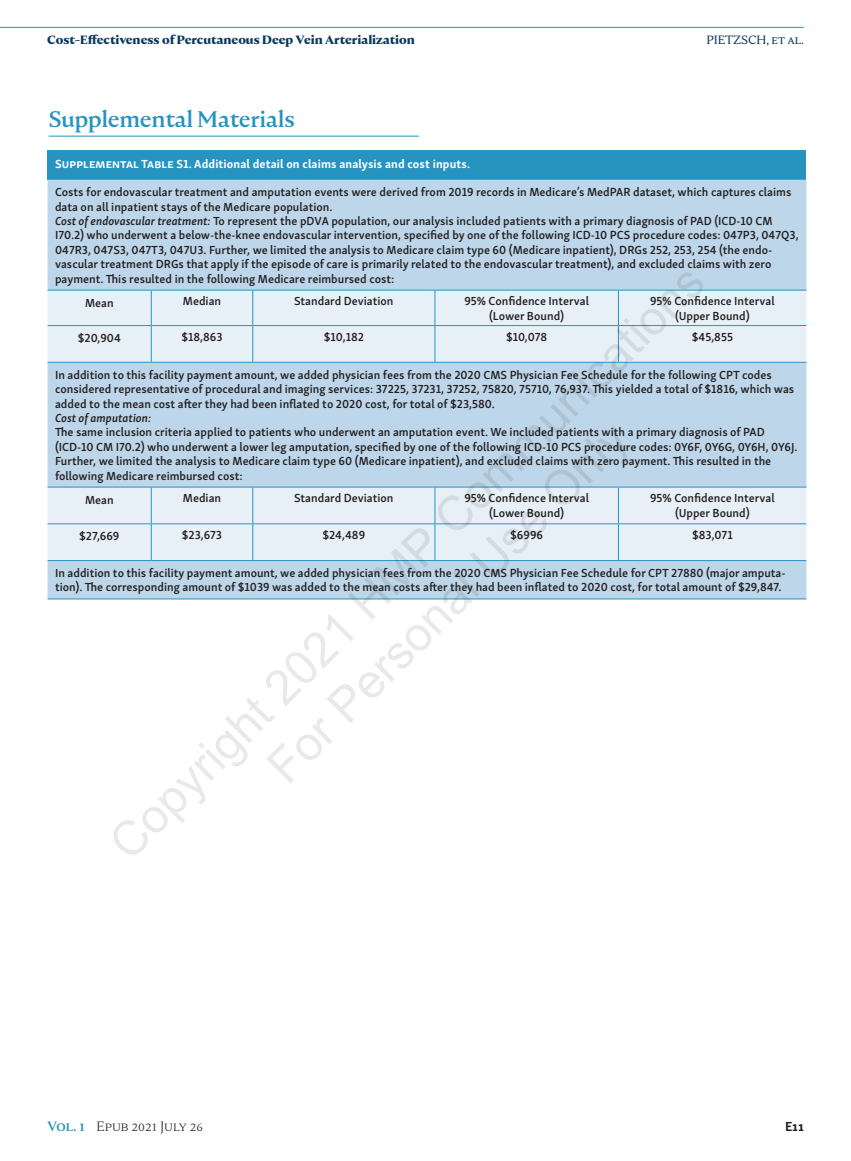
<style>
.page{position:relative;width:851px;height:1161px;background:#fff}
.page>*{position:absolute;margin:0;border:0;box-sizing:border-box;transform-origin:0 0}
.t1{font:48px/57.6px "Arial";color:rgb(0 0 0/.09);text-align:center}
.JCLI_Article_Subhead{font:500 22.5px "Nocturne Serif";letter-spacing:-.015em;color:#2693c1}
.t2{font:300 13.5px "Nocturne Serif";color:#231f20}
.t3{font:700 13.5px "Skolar Sans Latn";color:#231f20}
.JCLI_Table_Body{font:600 12px/14.4px "Skolar Sans Latn";color:#231f20}
.JCLI_Table_Column_He{font:600 12px/14.4px "Skolar Sans Latn";color:#231f20}
.JCLI_Table_Footnotes{font:600 12px/14.4px "Skolar Sans Latn";color:#231f20}
.JCLI_Table_Header{font:700 12px "Skolar Sans Latn";letter-spacing:.01em;color:#fff}
.t4{font:700 12px "Nocturne Serif";letter-spacing:-.005em;color:#083a5e}
.JCLI_Table_Body-2{font:italic 600 12px "Skolar Sans Latn";color:#231f20}
.t5{font:12px "Nocturne Serif";letter-spacing:-.005em;color:#083a5e}
.s1{font-style:italic}
.s2{font-weight:500;color:#2693c1}
</style>
<div class="page">
<hr style="left:0;top:27px;width:803px;height:1px;background:#2693c1">
<hr style="left:49px;top:136px;width:370px;height:1px;background:#2693c1">
<div style="left:48px;top:150px;width:758px;height:30px;background:#2693c1"></div>
<div style="left:48px;top:180px;width:758px;height:419px;background:#bed6e9"></div>
<svg style="left:48px;top:291px;width:758px;height:269px;background:#d3e3f0"></svg>
<hr style="left:48px;top:325px;width:103px;height:1px;background:#2693c1">
<hr style="left:253px;top:325px;width:182px;height:1px;background:#2693c1">
<hr style="left:618px;top:325px;width:188px;height:1px;background:#2693c1">
<hr style="left:48px;top:523px;width:103px;height:1px;background:#2693c1">
<hr style="left:253px;top:523px;width:182px;height:1px;background:#2693c1">
<hr style="left:618px;top:523px;width:188px;height:1px;background:#2693c1">
<hr style="left:48px;top:560px;width:103px;height:1px;background:#2693c1">
<hr style="left:253px;top:560px;width:182px;height:1px;background:#2693c1">
<hr style="left:618px;top:560px;width:188px;height:1px;background:#2693c1">
<hr style="left:48px;top:290px;width:103px;height:1px;background:#2693c1">
<hr style="left:253px;top:290px;width:182px;height:1px;background:#2693c1">
<hr style="left:618px;top:290px;width:188px;height:1px;background:#2693c1">
<hr style="left:151px;top:290px;width:102px;height:1px;background:#2693c1">
<hr style="left:151px;top:291px;width:1px;height:34px;background:#2693c1">
<hr style="left:252px;top:291px;width:1px;height:34px;background:#2693c1">
<hr style="left:151px;top:325px;width:102px;height:1px;background:#2693c1">
<hr style="left:151px;top:326px;width:1px;height:36px;background:#2693c1">
<hr style="left:252px;top:326px;width:1px;height:36px;background:#2693c1">
<hr style="left:435px;top:290px;width:183px;height:1px;background:#2693c1">
<hr style="left:434px;top:291px;width:1px;height:34px;background:#2693c1">
<hr style="left:618px;top:291px;width:1px;height:34px;background:#2693c1">
<hr style="left:435px;top:325px;width:183px;height:1px;background:#2693c1">
<hr style="left:434px;top:326px;width:1px;height:36px;background:#2693c1">
<hr style="left:618px;top:326px;width:1px;height:36px;background:#2693c1">
<hr style="left:48px;top:362px;width:103px;height:1px;background:#2693c1">
<hr style="left:151px;top:362px;width:102px;height:1px;background:#2693c1">
<hr style="left:253px;top:362px;width:182px;height:1px;background:#2693c1">
<hr style="left:435px;top:362px;width:183px;height:1px;background:#2693c1">
<hr style="left:618px;top:362px;width:188px;height:1px;background:#2693c1">
<hr style="left:48px;top:487px;width:103px;height:1px;background:#2693c1">
<hr style="left:253px;top:487px;width:182px;height:1px;background:#2693c1">
<hr style="left:618px;top:487px;width:188px;height:1px;background:#2693c1">
<hr style="left:151px;top:487px;width:102px;height:1px;background:#2693c1">
<hr style="left:151px;top:487px;width:1px;height:36px;background:#2693c1">
<hr style="left:252px;top:487px;width:1px;height:36px;background:#2693c1">
<hr style="left:151px;top:523px;width:102px;height:1px;background:#2693c1">
<hr style="left:151px;top:524px;width:1px;height:36px;background:#2693c1">
<hr style="left:252px;top:524px;width:1px;height:36px;background:#2693c1">
<hr style="left:151px;top:560px;width:102px;height:1px;background:#2693c1">
<hr style="left:435px;top:487px;width:183px;height:1px;background:#2693c1">
<hr style="left:434px;top:487px;width:1px;height:36px;background:#2693c1">
<hr style="left:618px;top:487px;width:1px;height:36px;background:#2693c1">
<hr style="left:435px;top:523px;width:183px;height:1px;background:#2693c1">
<hr style="left:434px;top:524px;width:1px;height:36px;background:#2693c1">
<hr style="left:618px;top:524px;width:1px;height:36px;background:#2693c1">
<hr style="left:435px;top:560px;width:183px;height:1px;background:#2693c1">
<hr style="left:48px;top:599px;width:103px;height:1px;background:#2693c1">
<hr style="left:151px;top:599px;width:102px;height:1px;background:#2693c1">
<hr style="left:253px;top:599px;width:182px;height:1px;background:#2693c1">
<hr style="left:435px;top:599px;width:183px;height:1px;background:#2693c1">
<hr style="left:618px;top:599px;width:188px;height:1px;background:#2693c1">
<p class="t4" style="left:47px;top:32px;width:369px">Cost-Effectiveness of Percutaneous Deep Vein Arterialization</p>
<p class="t5" style="left:706px;top:32px;width:99px">PIETZSCH, et al.</p>
<p class="JCLI_Article_Subhead" style="left:49px;top:104px;width:248px">Supplemental Materials</p>
<p class="JCLI_Table_Header" style="left:55px;top:154px;width:416px">Supplemental Table S1. Additional detail on claims analysis and cost inputs.</p>
<p class="JCLI_Table_Column_He" style="left:55px;top:184px;width:738px">Costs for endovascular treatment and amputation events were derived from 2019 records in Medicare’s MedPAR dataset, which captures claims data on all inpatient stays of the Medicare population.</p>
<p class="JCLI_Table_Column_He" style="left:55px;top:213px;width:745px"><span class="s1">Cost of endovascular treatment:</span> To represent the pDVA population, our analysis included patients with a primary diagnosis of PAD (ICD-10 CM I70.2) who underwent a below-the-knee endovascular intervention, specified by one of the following ICD-10 PCS procedure codes: 047P3, 047Q3, 047R3, 047S3, 047T3, 047U3. Further, we limited the analysis to Medicare claim type 60 (Medicare inpatient), DRGs 252, 253, 254 (the endo&shy;vascular treatment DRGs that apply if the episode of care is primarily related to the endovascular treatment), and excluded claims with zero payment. This resulted in the following Medicare reimbursed cost:</p>
<p class="JCLI_Table_Body" style="left:85px;top:294px;width:30px">Mean</p>
<p class="JCLI_Table_Body" style="left:183px;top:293px;width:40px">Median</p>
<p class="JCLI_Table_Body" style="left:294px;top:293px;width:101px">Standard Deviation</p>
<p class="JCLI_Table_Body" style="left:464px;top:293px;width:126px">95% Confidence Interval</p>
<p class="JCLI_Table_Body" style="left:489px;top:307px;width:77px">(Lower Bound)</p>
<h1 class="t1" style="left:98px;top:830px;width:818px;rotate:-45deg">Copyright 2021 HMP Communications<br>For Personal Use Only</h1>
<p class="JCLI_Table_Body" style="left:650px;top:293px;width:126px">95% Confidence Interval</p>
<p class="JCLI_Table_Body" style="left:675px;top:307px;width:76px">(Upper Bound)</p>
<p class="JCLI_Table_Body" style="left:78px;top:330px;width:44px">$20,904</p>
<p class="JCLI_Table_Body" style="left:181px;top:328px;width:43px">$18,863</p>
<p class="JCLI_Table_Body" style="left:324px;top:328px;width:42px">$10,182</p>
<p class="JCLI_Table_Body" style="left:506px;top:328px;width:43px">$10,078</p>
<p class="JCLI_Table_Body" style="left:691px;top:328px;width:43px">$45,855</p>
<p class="JCLI_Table_Body" style="left:55px;top:366px;width:740px">In addition to this facility payment amount, we added physician fees from the 2020 CMS Physician Fee Schedule for the following CPT codes considered representative of procedural and imaging services: 37225, 37231, 37252, 75820, 75710, 76,937. This yielded a total of $1816, which was added to the mean cost after they had been inflated to 2020 cost, for total of $23,580.</p>
<p class="JCLI_Table_Body-2" style="left:55px;top:409px;width:98px">Cost of amputation:</p>
<p class="JCLI_Table_Body" style="left:55px;top:424px;width:744px">The same inclusion criteria applied to patients who underwent an amputation event. We included patients with a primary diagnosis of PAD (ICD-10 CM I70.2) who underwent a lower leg amputation, specified by one of the following ICD-10 PCS procedure codes: 0Y6F, 0Y6G, 0Y6H, 0Y6J.<br>Further, we limited the analysis to Medicare claim type 60 (Medicare inpatient), and excluded claims with zero payment. This resulted in the following Medicare reimbursed cost:</p>
<p class="JCLI_Table_Body" style="left:85px;top:491px;width:30px">Mean</p>
<p class="JCLI_Table_Body" style="left:183px;top:490px;width:40px">Median</p>
<p class="JCLI_Table_Body" style="left:294px;top:490px;width:101px">Standard Deviation</p>
<p class="JCLI_Table_Body" style="left:464px;top:490px;width:126px">95% Confidence Interval</p>
<p class="JCLI_Table_Body" style="left:489px;top:504px;width:77px">(Lower Bound)</p>
<p class="JCLI_Table_Body" style="left:650px;top:490px;width:126px">95% Confidence Interval</p>
<p class="JCLI_Table_Body" style="left:675px;top:504px;width:76px">(Upper Bound)</p>
<p class="JCLI_Table_Body" style="left:79px;top:528px;width:42px">$27,669</p>
<p class="JCLI_Table_Body" style="left:182px;top:527px;width:42px">$23,673</p>
<p class="JCLI_Table_Body" style="left:322px;top:527px;width:44px">$24,489</p>
<p class="JCLI_Table_Body" style="left:510px;top:527px;width:34px">$6996</p>
<p class="JCLI_Table_Body" style="left:692px;top:527px;width:42px">$83,071</p>
<p class="JCLI_Table_Footnotes" style="left:55px;top:565px;width:732px">In addition to this facility payment amount, we added physician fees from the 2020 CMS Physician Fee Schedule for CPT 27880 (major amputa&shy;tion). The corresponding amount of $1039 was added to the mean costs after they had been inflated to 2020 cost, for total amount of $29,847.</p>
<p class="t2" style="left:47px;top:1118px;width:157px"><span class="s2">Vol. 1</span> Epub 2021 July 26</p>
<p class="t3" style="left:785px;top:1115px;width:20px">E11</p>
</div>
